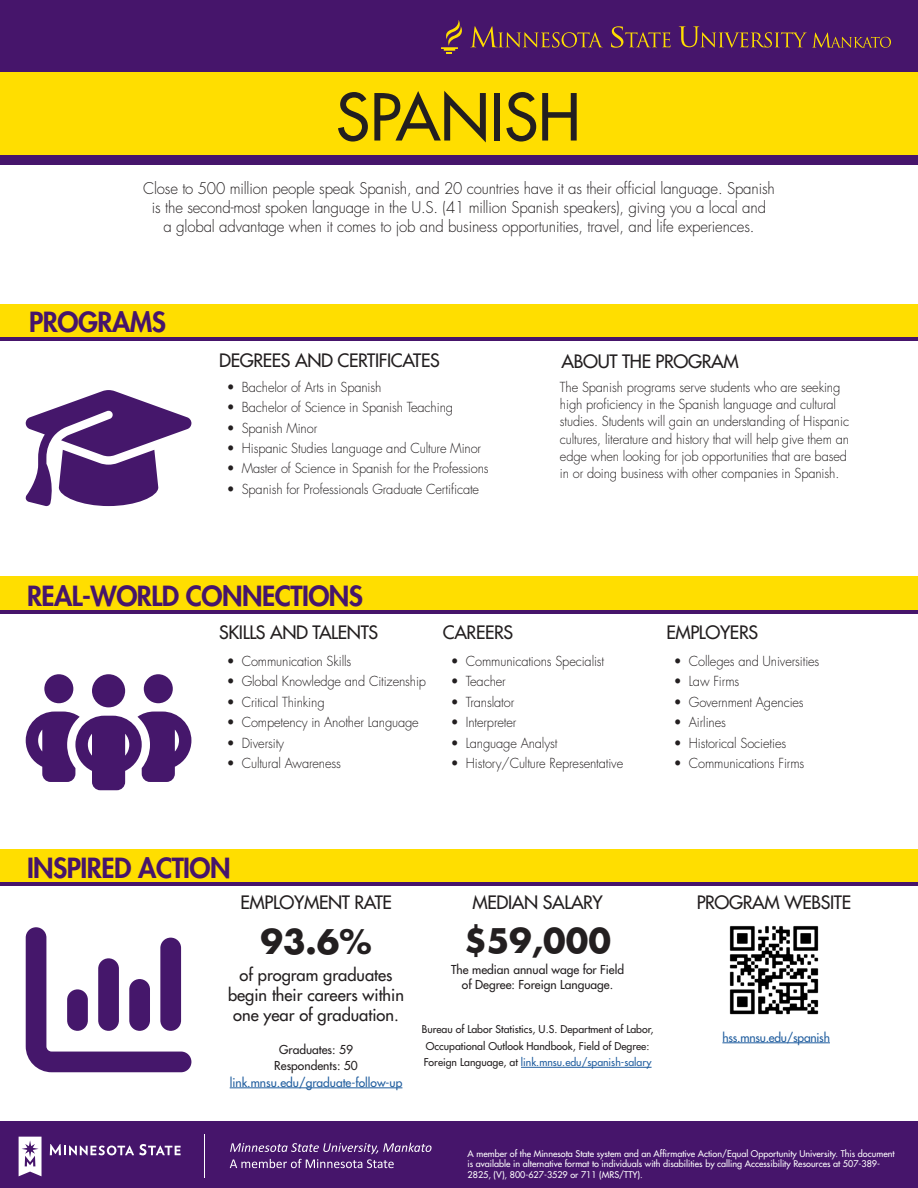
<style>
.page{position:relative;width:918px;height:1188px;background:#fff}
.page>*{position:absolute;margin:0;border:0;box-sizing:border-box;transform-origin:0 0}
.Program_Title-GREP_Styles{font:500 63px "Futura Std";color:#231f20}
.t1{font:700 33px "Futura Std";color:#231f20}
.Heads{font:800 27px "Futura Std";letter-spacing:-.02em;color:#46156b}
.Heads-2{font:500 18px "Futura Std";letter-spacing:-.02em;color:#231f20}
.Body{font:500 18px "Futura Std";letter-spacing:-.02em;color:#231f20}
.t2{font:500 16.5px/19.8px "Futura Std";color:#231f20;text-align:center}
.Body-2{font:300 15.75px/18.9px "Futura Std";letter-spacing:-.01em;color:#231f20;text-align:center;scale:.95 1}
.Body-3{font:300 13.5px/17.2px "Futura Std";letter-spacing:-.01em;color:#231f20;scale:.95 1}
.t3{font:500 12px/14.4px "Futura Std";color:#231f20;text-align:center}
.Heads-3{font:500 12px "Futura Std";color:#215e9f}
.Heads-4{font:500 12px "Futura Std";letter-spacing:-.02em;color:#215e9f}
.t4{font:500 10.5px/16.5px "Futura Std";color:#231f20}
.t5{font:500 9px/10.8px "Futura Std";color:#fff}
.s1{color:#215e9f}
</style>
<div class="page">
<div style="left:0;top:304px;width:918px;height:35px;background:#ffde00"></div>
<div style="left:0;top:576px;width:918px;height:35px;background:#ffde00"></div>
<div style="left:0;top:849px;width:918px;height:34px;background:#ffde00"></div>
<hr style="left:0;top:337px;width:918px;height:4px;background:#46156b">
<hr style="left:0;top:610px;width:918px;height:4px;background:#46156b">
<hr style="left:0;top:882px;width:918px;height:4px;background:#46156b">
<div style="left:0;top:1121px;width:918px;height:67px;background:#46156b"></div>
<svg style="left:50px;top:1144px;width:131px;height:11px"></svg>
<svg style="left:19px;top:1137px;width:23px;height:39px"></svg>
<hr style="left:204px;top:1135px;width:1px;height:43px;background:#fff">
<svg style="left:230px;top:1143px;width:202px;height:25px"></svg>
<div style="left:0;top:71px;width:918px;height:88px;background:#ffde00"></div>
<div style="left:0;top:0;width:918px;height:71px;background:#46156b"></div>
<div style="left:0;top:155px;width:918px;height:10px;background:#46156b"></div>
<svg style="left:470px;top:26px;width:421px;height:46px"></svg>
<svg style="left:441px;top:20px;width:21px;height:33px"></svg>
<svg style="left:26px;top:674px;width:165px;height:116px"></svg>
<svg style="left:25px;top:390px;width:166px;height:116px"></svg>
<svg style="left:26px;top:927px;width:165px;height:145px"></svg>
<hr style="left:230px;top:1088px;width:172px;height:1px;background:#215e9f">
<hr style="left:521px;top:1067px;width:131px;height:1px;background:#215e9f">
<img style="left:729px;top:926px;width:90px;height:89px">
<hr style="left:722px;top:1043px;width:108px;height:1px;background:#215e9f">
<p class="Program_Title-GREP_Styles" style="left:336px;top:78px;width:246px">SPANISH</p>
<p class="Body-2" style="left:143px;top:180px;width:666px">Close to 500 million people speak Spanish, and 20 countries have it as their official language. Spanish is the second-most spoken language in the U.S. (41 million Spanish speakers), giving you a local and<br>a global advantage when it comes to job and business opportunities, travel, and life experiences.</p>
<p class="Heads" style="left:29px;top:305px;width:138px">PROGRAMS</p>
<p class="Heads-2" style="left:219px;top:350px;width:222px">DEGREES AND CERTIFICATES</p>
<p class="Body-3" style="left:227px;top:379px;width:164px">• Bachelor of Arts in Spanish</p>
<p class="Body-3" style="left:227px;top:399px;width:240px">• Bachelor of Science in Spanish Teaching</p>
<p class="Body-3" style="left:227px;top:419px;width:97px">• Spanish Minor</p>
<p class="Body-3" style="left:227px;top:440px;width:269px">• Hispanic Studies Language and Culture Minor</p>
<p class="Body-3" style="left:227px;top:460px;width:277px">• Master of Science in Spanish for the Professions</p>
<p class="Body-3" style="left:227px;top:481px;width:267px">• Spanish for Professionals Graduate Certificate</p>
<p class="Heads" style="left:27px;top:579px;width:338px">REAL-WORLD CONNECTIONS</p>
<p class="Heads-2" style="left:562px;top:350px;width:179px">ABOUT THE PROGRAM</p>
<p class="Body-3" style="left:560px;top:379px;width:306px">The Spanish programs serve students who are seeking high proficiency in the Spanish language and cultural studies. Students will gain an understanding of Hispanic cultures, literature and history that will help give them an edge when looking for job opportunities that are based in or doing business with other companies in Spanish.</p>
<p class="Heads-2" style="left:219px;top:621px;width:160px">SKILLS AND TALENTS</p>
<p class="Body-3" style="left:227px;top:653px;width:133px">• Communication Skills</p>
<p class="Body-3" style="left:227px;top:673px;width:211px">• Global Knowledge and Citizenship</p>
<p class="Body-3" style="left:227px;top:694px;width:105px">• Critical Thinking</p>
<p class="Body-3" style="left:227px;top:714px;width:204px">• Competency in Another Language</p>
<p class="Body-3" style="left:227px;top:734px;width:62px">• Diversity</p>
<p class="Body-3" style="left:227px;top:755px;width:122px">• Cultural Awareness</p>
<p class="Body" style="left:443px;top:621px;width:72px">CAREERS</p>
<p class="Heads-2" style="left:666px;top:621px;width:93px">EMPLOYERS</p>
<p class="Body-3" style="left:451px;top:653px;width:163px">• Communications Specialist</p>
<p class="Body-3" style="left:451px;top:673px;width:59px">• Teacher</p>
<p class="Body-3" style="left:451px;top:694px;width:68px">• Translator</p>
<p class="Body-3" style="left:451px;top:714px;width:71px">• Interpreter</p>
<p class="Body-3" style="left:451px;top:734px;width:114px">• Language Analyst</p>
<p class="Body-3" style="left:451px;top:755px;width:183px">• History/Culture Representative</p>
<p class="Body-3" style="left:674px;top:653px;width:155px">• Colleges and Universities</p>
<p class="Body-3" style="left:674px;top:673px;width:70px">• Law Firms</p>
<p class="Body-3" style="left:674px;top:694px;width:138px">• Government Agencies</p>
<p class="Body-3" style="left:674px;top:714px;width:56px">• Airlines</p>
<p class="Body-3" style="left:674px;top:734px;width:120px">• Historical Societies</p>
<p class="Body-3" style="left:674px;top:755px;width:139px">• Communications Firms</p>
<p class="Heads" style="left:27px;top:851px;width:205px">INSPIRED ACTION</p>
<p class="Heads-2" style="left:240px;top:891px;width:153px">EMPLOYMENT RATE</p>
<p class="Heads-2" style="left:473px;top:891px;width:132px">MEDIAN SALARY</p>
<p class="t1" style="left:260px;top:920px;width:113px">93.6%</p>
<p class="t2" style="left:228px;top:965px;width:178px">of program graduates begin their careers within one year of graduation.</p>
<p class="t3" style="left:279px;top:1042px;width:75px">Graduates: 59</p>
<p class="t3" style="left:274px;top:1059px;width:85px">Respondents: 50</p>
<p class="Heads-3" style="left:230px;top:1075px;width:174px">link.mnsu.edu/graduate-follow-up</p>
<p class="t1" style="left:464px;top:919px;width:149px">$59,000</p>
<p class="t3" style="left:451px;top:963px;width:175px">The median annual wage for Field of Degree: Foreign Language.</p>
<p class="t4" style="left:422px;top:1021px;width:233px">Bureau of Labor Statistics, U.S. Department of Labor,<br>Occupational Outlook Handbook, Field of Degree:<br>Foreign Language, at <span class="s1">link.mnsu.edu/spanish-salary</span></p>
<p class="Heads-2" style="left:697px;top:891px;width:156px">PROGRAM WEBSITE</p>
<p class="Heads-4" style="left:722px;top:1030px;width:109px">hss.mnsu.edu/spanish</p>
<p class="t5" style="left:468px;top:1148px;width:428px">A member of the Minnesota State system and an Affirmative Action/Equal Opportunity University. This document is available in alternative format to individuals with disabilities by calling Accessibility Resources at 507-389-<br>2825, (V), 800-627-3529 or 711 (MRS/TTY).</p>
</div>
